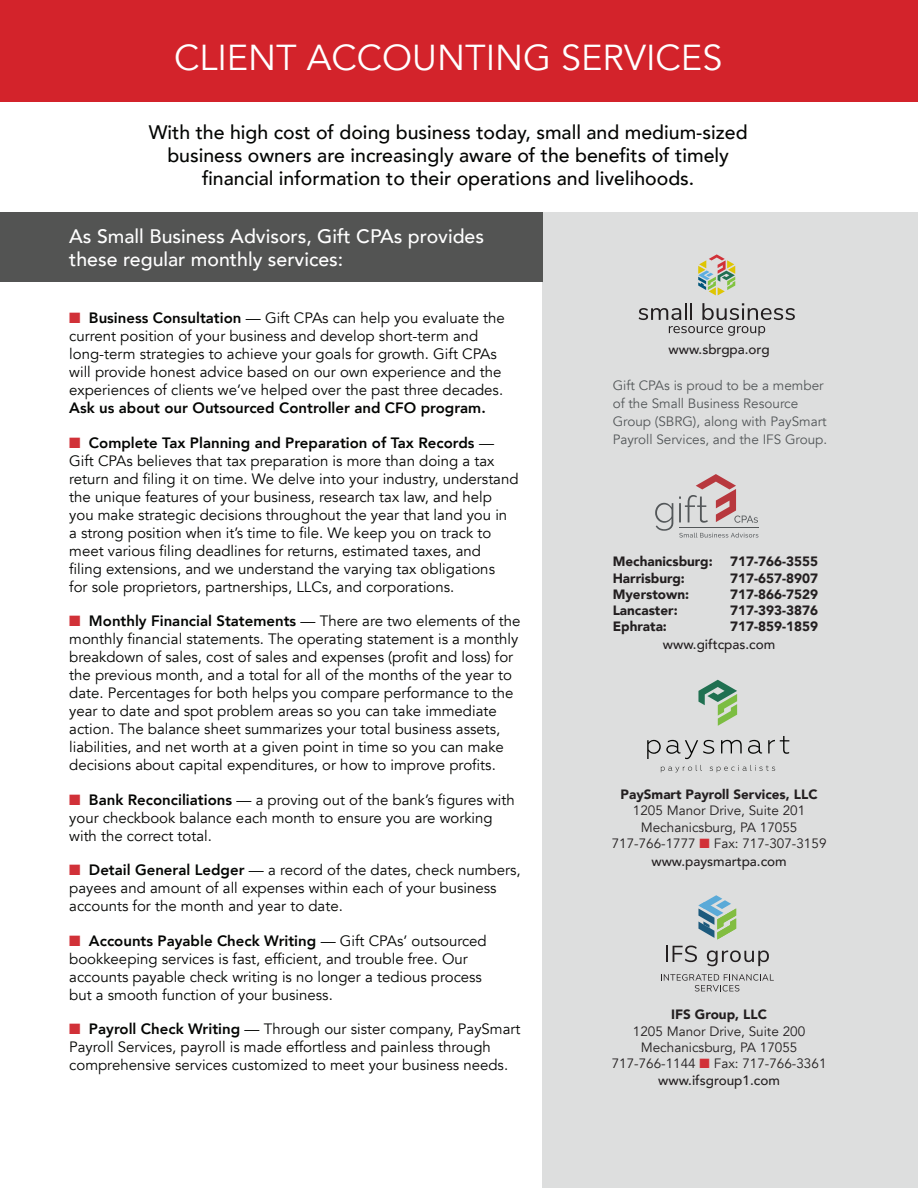
<style>
.page{position:relative;width:918px;height:1188px;background:#fff}
.page>*{position:absolute;margin:0;border:0;box-sizing:border-box;transform-origin:0 0}
.t1{font:36px "Avenir";color:#fff}
.t2{font:500 19.5px/23.4px "Avenir";color:#040503;text-align:center}
.t3{font:500 19.5px/23.4px "Avenir";color:#fff}
.t4{font:15px/18px "Avenir";color:#040503}
.t5{font:800 15px "Avenir";color:#040503}
.t6{font:13.5px/16.4px "Avenir";color:#231f20;text-align:center}
.t7{font:900 13.5px "Avenir";color:#231f20}
.t8{font:13.5px/18px "Avenir";color:#535759}
.t9{font:500 13.5px "Avenir";color:#231f20}
.s1{color:#d13138}
.s2{font-weight:800}
.s3{font-weight:500}
</style>
<div class="page">
<div style="left:0;top:0;width:918px;height:101px;background:#d3232b"></div>
<div style="left:542px;top:213px;width:376px;height:975px;background:#dddede"></div>
<div style="left:0;top:213px;width:543px;height:69px;background:#535453"></div>
<svg style="left:698px;top:680px;width:39px;height:46px"></svg>
<svg style="left:647px;top:740px;width:67px;height:19px"></svg>
<svg style="left:721px;top:740px;width:21px;height:13px"></svg>
<svg style="left:748px;top:740px;width:14px;height:14px"></svg>
<svg style="left:768px;top:736px;width:21px;height:18px"></svg>
<svg style="left:661px;top:767px;width:41px;height:5px"></svg>
<svg style="left:710px;top:765px;width:65px;height:7px"></svg>
<svg style="left:639px;top:303px;width:53px;height:17px"></svg>
<svg style="left:702px;top:303px;width:93px;height:17px"></svg>
<svg style="left:669px;top:326px;width:96px;height:10px"></svg>
<svg style="left:698px;top:254px;width:37px;height:41px"></svg>
<svg style="left:698px;top:895px;width:38px;height:45px"></svg>
<svg style="left:661px;top:974px;width:113px;height:17px"></svg>
<svg style="left:666px;top:946px;width:31px;height:16px"></svg>
<svg style="left:707px;top:950px;width:62px;height:16px"></svg>
<h1 class="t1" style="left:174px;top:37px;width:550px">CLIENT ACCOUNTING SERVICES</h1>
<h2 class="t2" style="left:149px;top:119px;width:600px">With the high cost of doing business today, small and medium-sized business owners are increasingly aware of the benefits of timely financial information to their operations and livelihoods.</h2>
<h2 class="t3" style="left:69px;top:223px;width:416px">As Small Business Advisors, Gift CPAs provides these regular monthly services:</h2>
<p class="t4" style="left:69px;top:309px;width:437px"><span class="s1">■</span> <span class="s2">Business Consultation</span> — Gift CPAs can help you evaluate the current position of your business and develop short-term and long-term strategies to achieve your goals for growth. Gift CPAs will provide honest advice based on our own experience and the experiences of clients we’ve helped over the past three decades.</p>
<p class="t5" style="left:69px;top:396px;width:418px">Ask us about our Outsourced Controller and CFO program.</p>
<p class="t4" style="left:69px;top:434px;width:451px"><span class="s1">■</span> <span class="s2">Complete Tax Planning and Preparation of Tax Records</span> — Gift CPAs believes that tax preparation is more than doing a tax return and filing it on time. We delve into your industry, understand the unique features of your business, research tax law, and help you make strategic decisions throughout the year that land you in a strong position when it’s time to file. We keep you on track to meet various filing deadlines for returns, estimated taxes, and<br>filing extensions, and we understand the varying tax obligations<br>for sole proprietors, partnerships, LLCs, and corporations.</p>
<p class="t4" style="left:69px;top:612px;width:453px"><span class="s1">■</span> <span class="s2">Monthly Financial Statements</span> — There are two elements of the monthly financial statements. The operating statement is a monthly breakdown of sales, cost of sales and expenses (profit and loss) for the previous month, and a total for all of the months of the year to date. Percentages for both helps you compare performance to the year to date and spot problem areas so you can take immediate action. The balance sheet summarizes your total business assets, liabilities, and net worth at a given point in time so you can make decisions about capital expenditures, or how to improve profits.</p>
<p class="t4" style="left:69px;top:791px;width:447px"><span class="s1">■</span> <span class="s2">Bank Reconciliations</span> — a proving out of the bank’s figures with your checkbook balance each month to ensure you are working with the correct total.</p>
<p class="t4" style="left:69px;top:861px;width:453px"><span class="s1">■</span> <span class="s2">Detail General Ledger</span> — a record of the dates, check numbers, payees and amount of all expenses within each of your business accounts for the month and year to date.</p>
<p class="t4" style="left:69px;top:932px;width:419px"><span class="s1">■</span> <span class="s2">Accounts Payable Check Writing</span> — Gift CPAs’ outsourced bookkeeping services is fast, efficient, and trouble free. Our accounts payable check writing is no longer a tedious process but a smooth function of your business.</p>
<p class="t4" style="left:69px;top:1020px;width:453px"><span class="s1">■</span> <span class="s2">Payroll Check Writing</span> — Through our sister company, PaySmart<br>Payroll Services, payroll is made effortless and painless through comprehensive services customized to meet your business needs.</p>
<p class="t9" style="left:669px;top:337px;width:103px">www.sbrgpa.org</p>
<p class="t8" style="left:613px;top:376px;width:216px">Gift CPAs is proud to be a member of the Small Business Resource Group (SBRG), along with PaySmart Payroll Services, and the IFS Group.</p>
<p class="t7" style="left:613px;top:550px;width:102px">Mechanicsburg:</p>
<p class="t7" style="left:730px;top:550px;width:89px">717-766-3555</p>
<p class="t7" style="left:613px;top:566px;width:74px">Harrisburg:</p>
<p class="t7" style="left:730px;top:566px;width:89px">717-657-8907</p>
<p class="t7" style="left:613px;top:583px;width:78px">Myerstown:</p>
<p class="t7" style="left:730px;top:583px;width:89px">717-866-7529</p>
<p class="t7" style="left:613px;top:599px;width:66px">Lancaster:</p>
<p class="t7" style="left:730px;top:599px;width:89px">717-393-3876</p>
<p class="t7" style="left:613px;top:615px;width:56px">Ephrata:</p>
<p class="t7" style="left:730px;top:615px;width:89px">717-859-1859</p>
<p class="t9" style="left:663px;top:633px;width:114px">www.giftcpas.com</p>
<p class="t7" style="left:621px;top:783px;width:199px">PaySmart Payroll Services, LLC</p>
<p class="t6" style="left:612px;top:803px;width:216px">1205 Manor Drive, Suite 201<br>Mechanicsburg, PA 17055<br>717-766-1777 <span class="s1">■</span> Fax: 717-307-3159</p>
<p class="t9" style="left:651px;top:850px;width:137px">www.paysmartpa.com</p>
<p class="t7" style="left:671px;top:1003px;width:97px">IFS Group, LLC</p>
<p class="t6" style="left:612px;top:1023px;width:216px">1205 Manor Drive, Suite 200<br>Mechanicsburg, PA 17055<br>717-766-1144 <span class="s1">■</span> Fax: 717-766-3361 <span class="s3">www.ifsgroup1.com</span></p>
</div>
